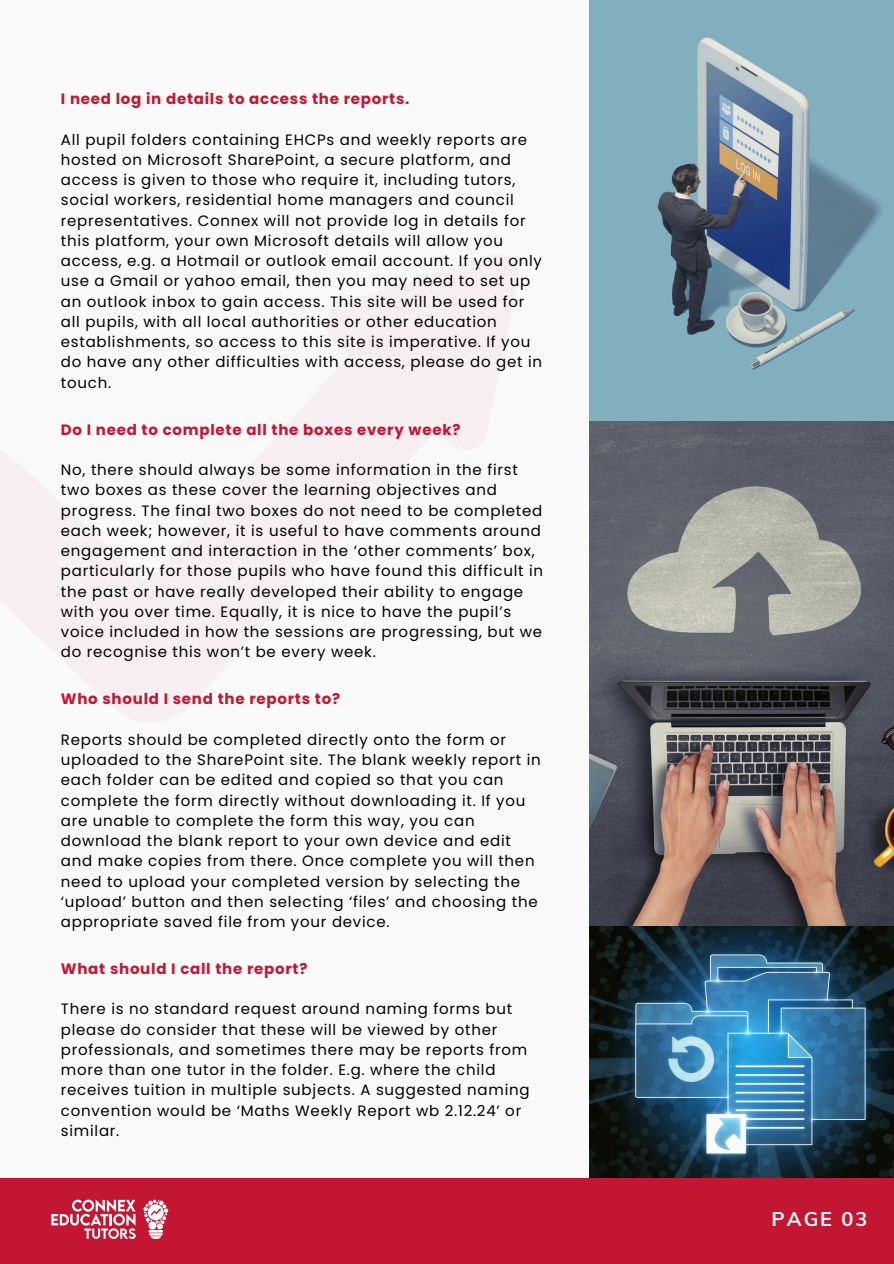
<style>
.page{position:relative;width:894px;height:1264px;background:#fff}
.page>*{position:absolute;margin:0;border:0;box-sizing:border-box;transform-origin:0 0}
.t1{font:700 19.8px "Muli";letter-spacing:.1em;color:#fafafa}
.t2{font:15px/20.2px "Poppins";letter-spacing:.05em;color:#000}
.t3{font:700 15px "Poppins";letter-spacing:.05em;color:#c31632}
</style>
<div class="page">
<div style="left:0;top:0;width:893px;height:1263px;background:#fafafa"></div>
<img style="left:590px;top:421px;width:303px;height:756px">
<svg style="left:0;top:254px;width:518px;height:468px"></svg>
<div style="left:0;top:1177px;width:893px;height:86px;background:#c31632"></div>
<svg style="left:51px;top:1199px;width:85px;height:39px"></svg>
<svg style="left:143px;top:1199px;width:25px;height:39px"></svg>
<img style="left:590px;top:0;width:303px;height:421px">
<h2 class="t3" style="left:61px;top:88px;width:350px">I need log in details to access the reports.</h2>
<p class="t2" style="left:61px;top:129px;width:482px">All pupil folders containing EHCPs and weekly reports are hosted on Microsoft SharePoint, a secure platform, and access is given to those who require it, including tutors, social workers, residential home managers and council representatives. Connex will not provide log in details for this platform, your own Microsoft details will allow you access, e.g. a Hotmail or outlook email account. If you only use a Gmail or yahoo email, then you may need to set up an outlook inbox to gain access. This site will be used for all pupils, with all local authorities or other education establishments, so access to this site is imperative. If you do have any other difficulties with access, please do get in touch.</p>
<h2 class="t3" style="left:61px;top:419px;width:401px">Do I need to complete all the boxes every week?</h2>
<p class="t2" style="left:61px;top:459px;width:483px">No, there should always be some information in the first two boxes as these cover the learning objectives and progress. The final two boxes do not need to be completed each week; however, it is useful to have comments around engagement and interaction in the ‘other comments’ box, particularly for those pupils who have found this difficult in the past or have really developed their ability to engage with you over time. Equally, it is nice to have the pupil’s voice included in how the sessions are progressing, but we do recognise this won’t be every week.</p>
<h2 class="t3" style="left:61px;top:688px;width:280px">Who should I send the reports to?</h2>
<p class="t2" style="left:61px;top:729px;width:481px">Reports should be completed directly onto the form or uploaded to the SharePoint site. The blank weekly report in each folder can be edited and copied so that you can complete the form directly without downloading it. If you are unable to complete the form this way, you can download the blank report to your own device and edit and make copies from there. Once complete you will then need to upload your completed version by selecting the ‘upload’ button and then selecting ‘files’ and choosing the appropriate saved file from your device.</p>
<h2 class="t3" style="left:61px;top:958px;width:248px">What should I call the report?</h2>
<p class="t2" style="left:61px;top:998px;width:470px">There is no standard request around naming forms but please do consider that these will be viewed by other professionals, and sometimes there may be reports from more than one tutor in the folder. E.g. where the child receives tuition in multiple subjects. A suggested naming convention would be ‘Maths Weekly Report wb 2.12.24’ or similar.</p>
<p class="t1" style="left:771px;top:1206px;width:97px">PAGE 03</p>
</div>
